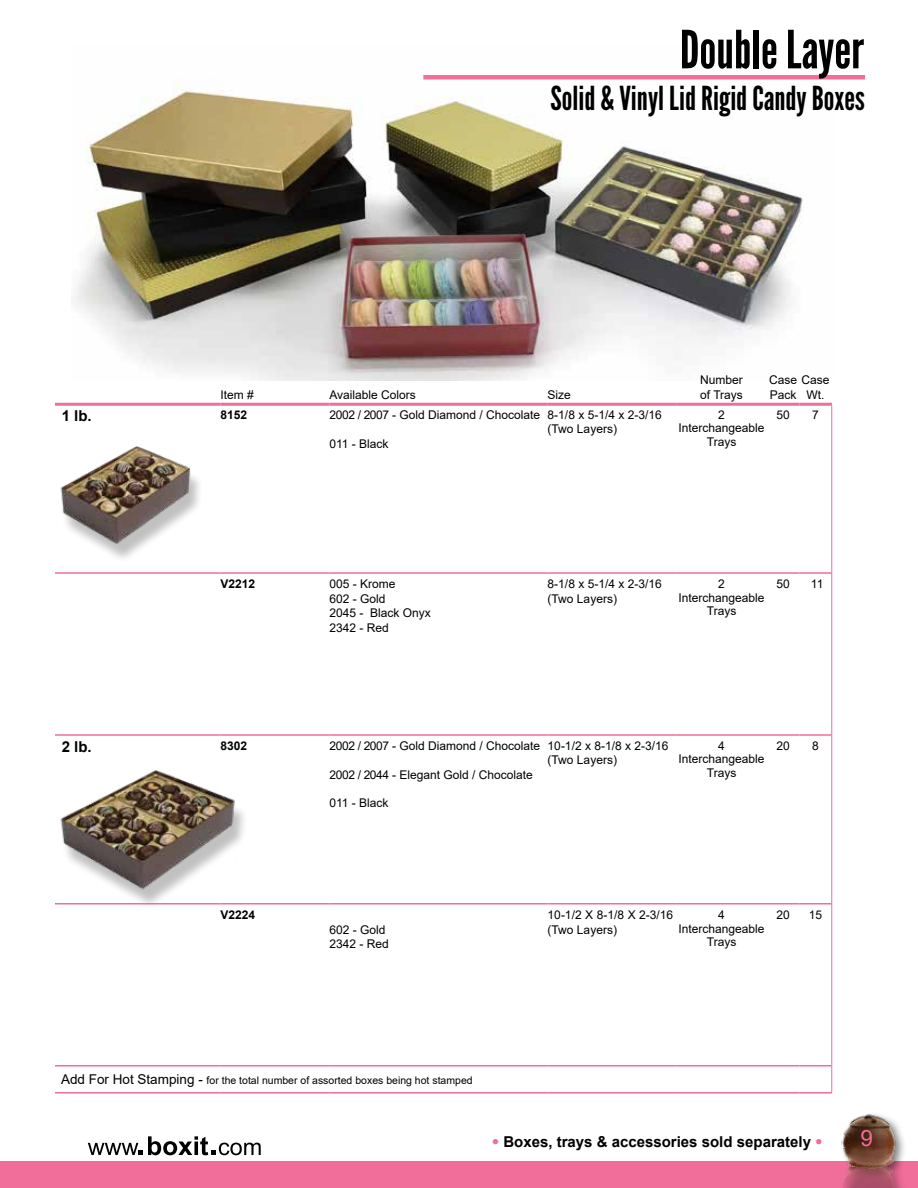
<style>
.page{position:relative;width:918px;height:1188px;background:#fff}
.page>*{position:absolute;margin:0;border:0;box-sizing:border-box;transform-origin:0 0}
.t1{font:52.5px "League Gothic";color:#000}
.t2{font:33px "League Gothic";color:#000}
.t3{font:22.5px "Arial";color:#f16d9a}
.t4{font:700 15px "Arial";color:#000}
.t5{font:12px/14.4px "Arial";color:#000}
.t6{font:700 12px "Arial";color:#000}
.t7{font:10.5px "Arial";color:#000}
.s1{font-size:13.5px}
.s2{font-family:"Helvetica Neue LT Std";font-weight:100;color:#f16d9a}
</style>
<div class="page">
<div style="left:0;top:1161px;width:918px;height:27px;background:#f16d9a"></div>
<div style="left:840px;top:1112px;width:67px;height:69px;background:#000;opacity:.5"></div>
<img style="left:841px;top:1112px;width:60px;height:52px">
<div style="left:839px;top:1164px;width:68px;height:24px;background:#000;opacity:.5"></div>
<img style="left:841px;top:1167px;width:58px;height:21px">
<svg style="left:88px;top:1136px;width:173px;height:19px"></svg>
<img style="left:74px;top:83px;width:729px;height:297px">
<div style="left:423px;top:75px;width:442px;height:5px;background:#f16d9a"></div>
<img style="left:60px;top:446px;width:140px;height:111px">
<img style="left:55px;top:770px;width:264px;height:135px">
<hr style="left:220px;top:734px;width:109px;height:2px;background:#f16d9a">
<hr style="left:329px;top:734px;width:219px;height:2px;background:#f16d9a">
<hr style="left:548px;top:734px;width:128px;height:2px;background:#f16d9a">
<hr style="left:676px;top:734px;width:91px;height:2px;background:#f16d9a">
<hr style="left:767px;top:734px;width:32px;height:2px;background:#f16d9a">
<hr style="left:799px;top:734px;width:33px;height:2px;background:#f16d9a">
<hr style="left:220px;top:903px;width:109px;height:1px;background:#f16d9a">
<hr style="left:329px;top:903px;width:219px;height:1px;background:#f16d9a">
<hr style="left:548px;top:903px;width:128px;height:1px;background:#f16d9a">
<hr style="left:676px;top:903px;width:91px;height:1px;background:#f16d9a">
<hr style="left:767px;top:903px;width:32px;height:1px;background:#f16d9a">
<hr style="left:799px;top:903px;width:33px;height:1px;background:#f16d9a">
<hr style="left:220px;top:1065px;width:109px;height:1px;background:#f16d9a">
<hr style="left:329px;top:1065px;width:219px;height:1px;background:#f16d9a">
<hr style="left:548px;top:1065px;width:128px;height:1px;background:#f16d9a">
<hr style="left:676px;top:1065px;width:91px;height:1px;background:#f16d9a">
<hr style="left:767px;top:1065px;width:32px;height:1px;background:#f16d9a">
<hr style="left:799px;top:1065px;width:33px;height:1px;background:#f16d9a">
<hr style="left:832px;top:573px;width:1px;height:162px;background:#f16d9a">
<hr style="left:832px;top:904px;width:1px;height:162px;background:#f16d9a">
<hr style="left:55px;top:572px;width:165px;height:2px;background:#f16d9a">
<hr style="left:55px;top:734px;width:165px;height:2px;background:#f16d9a">
<hr style="left:55px;top:403px;width:165px;height:3px;background:#f16d9a">
<hr style="left:220px;top:403px;width:109px;height:3px;background:#f16d9a">
<hr style="left:329px;top:403px;width:219px;height:3px;background:#f16d9a">
<hr style="left:548px;top:403px;width:128px;height:3px;background:#f16d9a">
<hr style="left:676px;top:403px;width:91px;height:3px;background:#f16d9a">
<hr style="left:767px;top:403px;width:32px;height:3px;background:#f16d9a">
<hr style="left:799px;top:403px;width:33px;height:3px;background:#f16d9a">
<hr style="left:832px;top:406px;width:1px;height:167px;background:#f16d9a">
<hr style="left:832px;top:735px;width:1px;height:169px;background:#f16d9a">
<hr style="left:55px;top:903px;width:165px;height:1px;background:#f16d9a">
<hr style="left:55px;top:1065px;width:165px;height:1px;background:#f16d9a">
<hr style="left:55px;top:1092px;width:165px;height:2px;background:#f16d9a">
<hr style="left:220px;top:1092px;width:109px;height:2px;background:#f16d9a">
<hr style="left:329px;top:1092px;width:219px;height:2px;background:#f16d9a">
<hr style="left:548px;top:1092px;width:128px;height:2px;background:#f16d9a">
<hr style="left:676px;top:1092px;width:91px;height:2px;background:#f16d9a">
<hr style="left:767px;top:1092px;width:32px;height:2px;background:#f16d9a">
<hr style="left:799px;top:1092px;width:33px;height:2px;background:#f16d9a">
<svg style="left:832px;top:1066px;width:1px;height:26px"></svg>
<hr style="left:220px;top:572px;width:109px;height:2px;background:#f16d9a">
<hr style="left:329px;top:572px;width:219px;height:2px;background:#f16d9a">
<hr style="left:548px;top:572px;width:128px;height:2px;background:#f16d9a">
<hr style="left:767px;top:572px;width:32px;height:2px;background:#f16d9a">
<hr style="left:799px;top:572px;width:33px;height:2px;background:#f16d9a">
<hr style="left:676px;top:572px;width:91px;height:2px;background:#f16d9a">
<h1 class="t1" style="left:680px;top:18px;width:186px">Double Layer</h1>
<h2 class="t2" style="left:551px;top:78px;width:316px">Solid &amp; Vinyl Lid Rigid Candy Boxes</h2>
<p class="t5" style="left:220px;top:387px;width:35px">Item #</p>
<p class="t5" style="left:329px;top:387px;width:88px">Available Colors</p>
<p class="t5" style="left:548px;top:387px;width:25px">Size</p>
<p class="t5" style="left:700px;top:373px;width:44px">Number of Trays</p>
<p class="t5" style="left:769px;top:373px;width:62px">Case Case<br>Pack</p>
<p class="t5" style="left:807px;top:387px;width:19px">Wt.</p>
<p class="t4" style="left:62px;top:405px;width:32px">1 lb.</p>
<p class="t6" style="left:220px;top:406px;width:28px">8152</p>
<p class="t5" style="left:329px;top:407px;width:212px">2002 / 2007 - Gold Diamond / Chocolate</p>
<p class="t5" style="left:329px;top:436px;width:61px">011 - Black</p>
<p class="t5" style="left:548px;top:407px;width:116px">8-1/8 x 5-1/4 x 2-3/16 (Two Layers)</p>
<p class="t5" style="left:679px;top:408px;width:88px;line-height:13.5px;text-align:center">2<br>Interchangeable<br>Trays</p>
<p class="t5" style="left:776px;top:407px;width:15px">50</p>
<p class="t5" style="left:812px;top:407px;width:8px">7</p>
<p class="t6" style="left:220px;top:576px;width:36px">V2212</p>
<p class="t5" style="left:329px;top:577px;width:103px">005 - Krome<br>602 - Gold<br>2045 - Black Onyx<br>2342 - Red</p>
<p class="t5" style="left:548px;top:577px;width:116px">8-1/8 x 5-1/4 x 2-3/16 (Two Layers)</p>
<p class="t5" style="left:679px;top:577px;width:88px;line-height:13.5px;text-align:center">2<br>Interchangeable<br>Trays</p>
<p class="t5" style="left:776px;top:577px;width:15px">50</p>
<p class="t5" style="left:811px;top:577px;width:14px">11</p>
<p class="t4" style="left:62px;top:736px;width:32px">2 lb.</p>
<p class="t6" style="left:220px;top:737px;width:28px">8302</p>
<p class="t5" style="left:329px;top:738px;width:212px">2002 / 2007 - Gold Diamond / Chocolate</p>
<p class="t5" style="left:329px;top:767px;width:205px">2002 / 2044 - Elegant Gold / Chocolate</p>
<p class="t5" style="left:329px;top:796px;width:61px">011 - Black</p>
<p class="t5" style="left:548px;top:738px;width:122px">10-1/2 x 8-1/8 x 2-3/16 (Two Layers)</p>
<p class="t5" style="left:679px;top:739px;width:88px;line-height:13.5px;text-align:center">4<br>Interchangeable<br>Trays</p>
<p class="t5" style="left:776px;top:738px;width:15px">20</p>
<p class="t5" style="left:812px;top:738px;width:8px">8</p>
<p class="t6" style="left:220px;top:907px;width:36px">V2224</p>
<p class="t5" style="left:329px;top:922px;width:61px">602 - Gold<br>2342 - Red</p>
<p class="t5" style="left:548px;top:908px;width:127px">10-1/2 X 8-1/8 X 2-3/16 (Two Layers)</p>
<p class="t5" style="left:679px;top:908px;width:88px;line-height:13.5px;text-align:center">4<br>Interchangeable<br>Trays</p>
<p class="t5" style="left:776px;top:908px;width:15px">20</p>
<p class="t5" style="left:809px;top:908px;width:15px">15</p>
<p class="t7" style="left:61px;top:1073px;width:413px"><span class="s1">Add For Hot Stamping -</span> for the total number of assorted boxes being hot stamped</p>
<p class="t4" style="left:492px;top:1131px;width:333px"><span class="s2">•</span> Boxes, trays &amp; accessories sold separately <span class="s2">•</span></p>
<h3 class="t3" style="left:860px;top:1122px;width:14px">9</h3>
</div>
